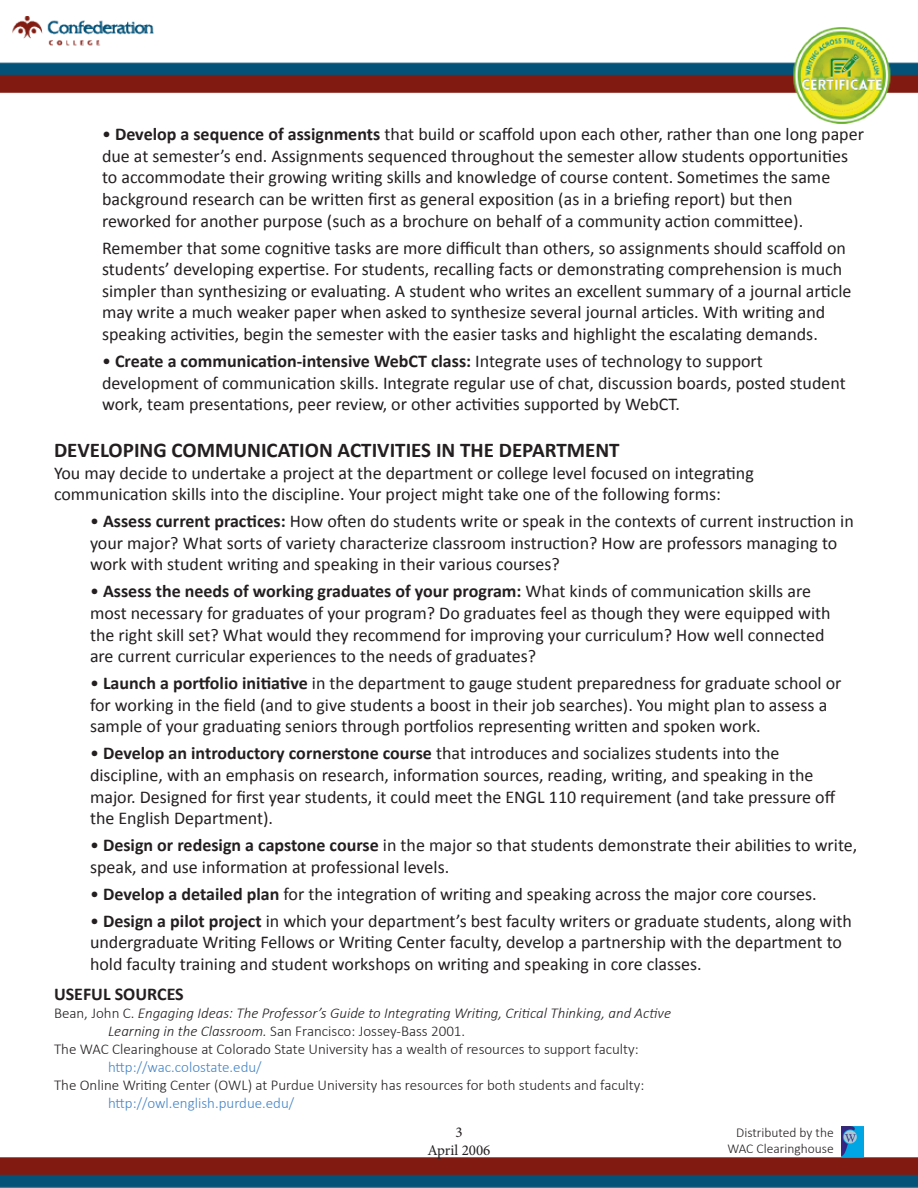
<style>
.page{position:relative;width:918px;height:1188px;background:#fff}
.page>*{position:absolute;margin:0;border:0;box-sizing:border-box;transform-origin:0 0}
.t1{font:700 21px "Calibri";color:#231f20}
.t2{font:18px/21.6px "Calibri";color:#231f20}
.t3{font:700 18px "Calibri";color:#231f20}
.t4{font:300 15px "Calibri";color:#231f20}
.t5{font:italic 300 15px "Calibri";color:#231f20}
.t6{font:300 15px "Calibri";color:#4684c5}
.t7{font:15px "Minion Pro";color:#231f20}
.t8{font:300 13.5px "Calibri";color:#231f20}
.s1{font-weight:700}
.s2{font-weight:400}
.s3{font-style:normal}
.s4{font-style:italic}
</style>
<div class="page">
<img style="left:0;top:16px;width:918px;height:1172px">
<img style="left:842px;top:1126px;width:22px;height:31px">
<p class="t2" style="left:102px;top:123px;width:764px">• <span class="s1">Develop a sequence of assignments</span> that build or scaffold upon each other, rather than one long paper</p>
<p class="t2" style="left:102px;top:145px;width:748px">due at semester’s end. Assignments sequenced throughout the semester allow students opportunities to accommodate their growing writing skills and knowledge of course content. Sometimes the same background research can be written first as general exposition (as in a briefing report) but then reworked for another purpose (such as a brochure on behalf of a community action committee).</p>
<p class="t2" style="left:102px;top:237px;width:746px">Remember that some cognitive tasks are more difficult than others, so assignments should scaffold on</p>
<p class="t2" style="left:102px;top:258px;width:742px">students’ developing expertise. For students, recalling facts or demonstrating comprehension is much</p>
<p class="t2" style="left:102px;top:280px;width:751px">simpler than synthesizing or evaluating. A student who writes an excellent summary of a journal article</p>
<p class="t2" style="left:102px;top:302px;width:725px">may write a much weaker paper when asked to synthesize several journal articles. With writing and</p>
<p class="t2" style="left:102px;top:323px;width:717px">speaking activities, begin the semester with the easier tasks and highlight the escalating demands.</p>
<p class="t3" style="left:102px;top:349px;width:662px"><span class="s2">•</span> Create a communication-intensive WebCT class: <span class="s2">Integrate uses of technology to support</span></p>
<p class="t2" style="left:102px;top:372px;width:745px">development of communication skills. Integrate regular use of chat, discussion boards, posted student</p>
<p class="t2" style="left:102px;top:393px;width:580px">work, team presentations, peer review, or other activities supported by WebCT.</p>
<p class="t1" style="left:54px;top:437px;width:567px">DEVELOPING COMMUNICATION ACTIVITIES IN THE DEPARTMENT</p>
<p class="t2" style="left:54px;top:462px;width:701px">You may decide to undertake a project at the department or college level focused on integrating</p>
<p class="t2" style="left:54px;top:483px;width:668px">communication skills into the discipline. Your project might take one of the following forms:</p>
<p class="t2" style="left:90px;top:510px;width:765px">• <span class="s1">Assess current practices:</span> How often do students write or speak in the contexts of current instruction in</p>
<p class="t2" style="left:90px;top:532px;width:749px">your major? What sorts of variety characterize classroom instruction? How are professors managing to</p>
<p class="t2" style="left:90px;top:554px;width:471px">work with student writing and speaking in their various courses?</p>
<p class="t3" style="left:90px;top:580px;width:723px"><span class="s2">•</span> Assess the needs of working graduates of your program: <span class="s2">What kinds of communication skills are</span></p>
<p class="t2" style="left:90px;top:602px;width:742px">most necessary for graduates of your program? Do graduates feel as though they were equipped with</p>
<p class="t2" style="left:90px;top:624px;width:736px">the right skill set? What would they recommend for improving your curriculum? How well connected</p>
<p class="t2" style="left:90px;top:645px;width:448px">are current curricular experiences to the needs of graduates?</p>
<p class="t2" style="left:90px;top:672px;width:753px">• <span class="s1">Launch a portfolio initiative</span> in the department to gauge student preparedness for graduate school or</p>
<p class="t2" style="left:90px;top:694px;width:739px">for working in the field (and to give students a boost in their job searches). You might plan to assess a</p>
<p class="t2" style="left:90px;top:716px;width:672px">sample of your graduating seniors through portfolios representing written and spoken work.</p>
<p class="t2" style="left:90px;top:743px;width:691px">• <span class="s1">Develop an introductory cornerstone course</span> that introduces and socializes students into the</p>
<p class="t2" style="left:90px;top:764px;width:725px">discipline, with an emphasis on research, information sources, reading, writing, and speaking in the</p>
<p class="t2" style="left:90px;top:786px;width:747px">major. Designed for first year students, it could meet the ENGL 110 requirement (and take pressure off</p>
<p class="t2" style="left:90px;top:807px;width:185px">the English Department).</p>
<p class="t2" style="left:90px;top:834px;width:769px">• <span class="s1">Design or redesign a capstone course</span> in the major so that students demonstrate their abilities to write,</p>
<p class="t2" style="left:90px;top:856px;width:361px">speak, and use information at professional levels.</p>
<p class="t2" style="left:90px;top:883px;width:728px">• <span class="s1">Develop a detailed plan</span> for the integration of writing and speaking across the major core courses.</p>
<p class="t2" style="left:90px;top:910px;width:763px">• <span class="s1">Design a pilot project</span> in which your department’s best faculty writers or graduate students, along with</p>
<p class="t2" style="left:90px;top:932px;width:754px">undergraduate Writing Fellows or Writing Center faculty, develop a partnership with the department to</p>
<p class="t2" style="left:90px;top:953px;width:613px">hold faculty training and student workshops on writing and speaking in core classes.</p>
<p class="t3" style="left:54px;top:982px;width:131px">USEFUL SOURCES</p>
<p class="t5" style="left:54px;top:1004px;width:619px"><span class="s3">Bean, John C.</span> Engaging Ideas: The Professor’s Guide to Integrating Writing, Critical Thinking, and Active</p>
<p class="t4" style="left:108px;top:1022px;width:359px"><span class="s4">Learning in the Classroom.</span> San Francisco: Jossey-Bass 2001.</p>
<p class="t4" style="left:54px;top:1040px;width:586px">The WAC Clearinghouse at Colorado State University has a wealth of resources to support faculty:</p>
<p class="t6" style="left:108px;top:1058px;width:155px">http://wac.colostate.edu/</p>
<p class="t4" style="left:54px;top:1076px;width:592px">The Online Writing Center (OWL) at Purdue University has resources for both students and faculty:</p>
<p class="t6" style="left:108px;top:1094px;width:188px">http://owl.english.purdue.edu/</p>
<p class="t7" style="left:455px;top:1123px;width:9px">3</p>
<p class="t7" style="left:427px;top:1141px;width:65px">April 2006</p>
<p class="t8" style="left:736px;top:1124px;width:99px">Distributed by the</p>
<p class="t8" style="left:727px;top:1140px;width:108px">WAC Clearinghouse</p>
</div>
